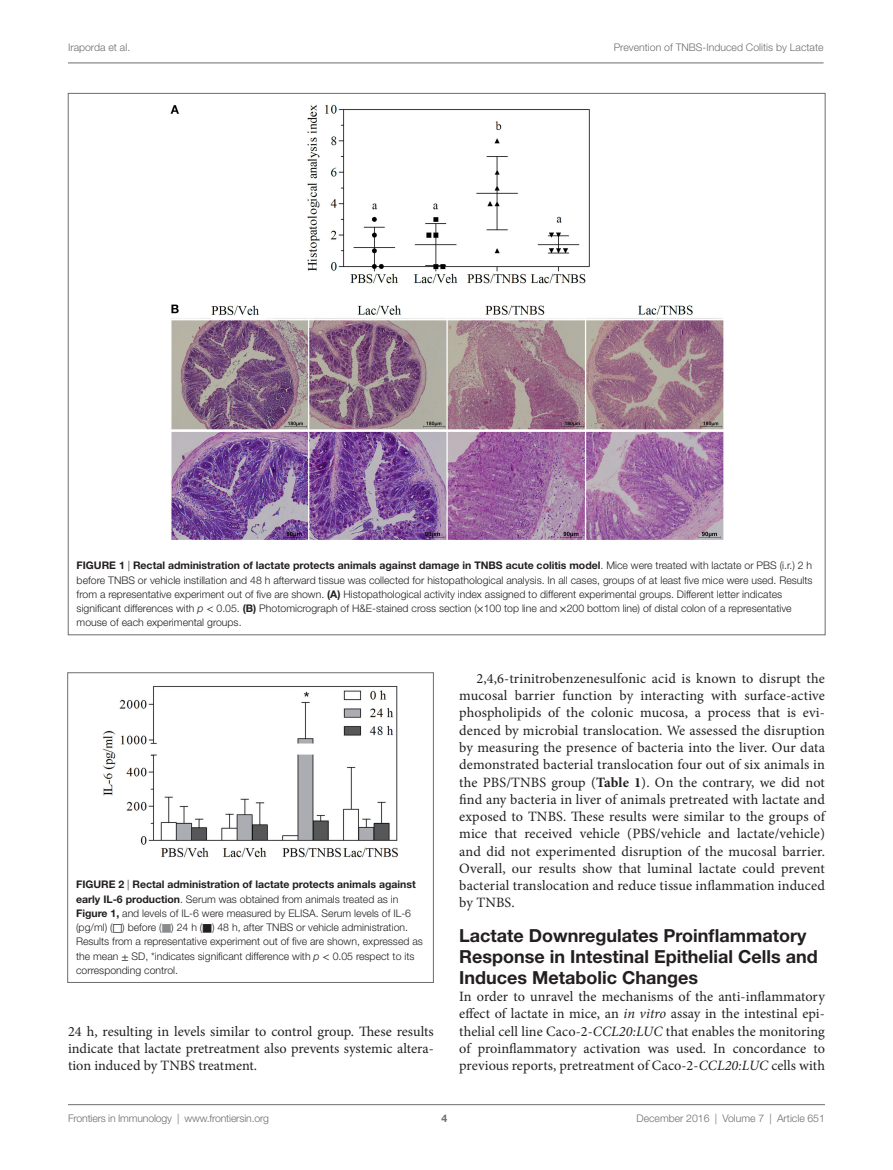
<style>
.page{position:relative;width:893px;height:1170px;background:#fff}
.page>*{position:absolute;margin:0;border:0;box-sizing:border-box;transform-origin:0 0}
.t1{font:700 18px/21px "Helvetica Neue LT Std";color:#231f20}
.t2{font:14.25px/17.2px "Minion Pro";letter-spacing:.005em;color:#231f20;text-align:justify}
.t3{font:300 10.5px/14.2px "Helvetica Neue LT Std";color:#231f20}
.t4{font:300 10.5px "Helvetica Neue LT Std";color:#6c6d70}
.t5{font:700 10.5px "Helvetica Neue LT Std";color:#6c6d70}
.s1{font-weight:700}
.s2{font-style:italic}
.s3{font-family:"STIX General";font-weight:400}
.s4{font-family:"STIX General";font-weight:400;color:#8a8c8f}
</style>
<div class="page">
<img style="left:103px;top:686px;width:296px;height:172px">
<div style="left:68px;top:672px;width:366px;height:310px;border:1px solid #6c6d70"></div>
<img style="left:170px;top:105px;width:553px;height:434px">
<hr style="left:68px;top:63px;width:756px;height:1px;background:#6c6d70">
<hr style="left:68px;top:1104px;width:757px;height:1px;background:#6c6d70">
<p class="t4" style="left:68px;top:41px;width:64px">Iraporda et al.</p>
<p class="t4" style="left:614px;top:41px;width:211px">Prevention of TNBS-Induced Colitis by Lactate</p>
<p class="t3" style="left:77px;top:558px;width:737px"><span class="s1">FIG URE 1</span> | <span class="s1">Rectal administration of lactate protects animals against damage in TNBS acute colitis model</span>. Mice were treated with lactate or PBS (i.r.) 2 h before TNBS or vehicle instillation and 48 h afterward tissue was collected for histopathological analysis. In all cases, groups of at least five mice were used. Results from a representative experiment out of five are shown. <span class="s1">(A)</span> Histopathological activity index assigned to different experimental groups. Different letter indicates significant differences with <span class="s2">p</span> <span class="s3">&lt;</span> 0.05. <span class="s1">(B)</span> Photomicrograph of H&amp;E-stained cross section (<span class="s3">×</span>100 top line and <span class="s3">×</span>200 bottom line) of distal colon of a representative mouse of each experimental groups.</p>
<p class="t3" style="left:76px;top:877px;width:348px"><span class="s1">FIG URE 2</span> | <span class="s1">Rectal administration of lactate protects animals against early IL-6 production</span>. Serum was obtained from animals treated as in <span class="s1">Figure 1,</span> and levels of IL-6 were measured by ELISA. Serum levels of IL-6 (pg/ml) (<span class="s3">□</span>) before (<span class="s4">■</span>) 24 h (<span class="s3">■</span>) 48 h, after TNBS or vehicle administration.<br>Results from a representative experiment out of five are shown, expressed as the mean <span class="s3">±</span> SD, *indicates significant difference with <span class="s2">p</span> <span class="s3">&lt;</span> 0.05 respect to its corresponding control.</p>
<p class="t2" style="left:68px;top:1022px;width:367px">24 h, resulting in levels similar to control group. These results indicate that lactate pretreatment also prevents systemic altera&shy;tion induced by TNBS treatment.</p>
<p class="t2" style="left:459px;top:669px;width:367px;text-indent:17px">2,4,6-trinitrobenzenesulfonic acid is known to disrupt the mucosal barrier function by interacting with surface-active phospholipids of the colonic mucosa, a process that is evi&shy;denced by microbial translocation. We assessed the disruption by measuring the presence of bacteria into the liver. Our data demonstrated bacterial translocation four out of six animals in the PBS/TNBS group (<span class="s1">Table 1</span>). On the contrary, we did not find any bacteria in liver of animals pretreated with lactate and exposed to TNBS. These results were similar to the groups of mice that received vehicle (PBS/vehicle and lactate/vehicle) and did not experimented disruption of the mucosal barrier.<br>Overall, our results show that luminal lactate could prevent bacterial translocation and reduce tissue inflammation induced by TNBS.</p>
<p class="t1" style="left:459px;top:924px;width:360px">Lactate Downregulates Proinflammatory<br>Response in Intestinal Epithelial Cells and<br>Induces Metabolic Changes</p>
<p class="t2" style="left:459px;top:987px;width:367px">In order to unravel the mechanisms of the anti-inflammatory effect of lactate in mice, an <span class="s2">in vitro</span> assay in the intestinal epi&shy;thelial cell line Caco-2-<span class="s2">CCL20:LUC</span> that enables the monitoring of proinflammatory activation was used. In concordance to previous reports, pretreatment of Caco-2-<span class="s2">CCL20:LUC</span> cells with</p>
<p class="t4" style="left:68px;top:1111px;width:203px">Frontiers in Immunology | www.frontiersin.org</p>
<p class="t4" style="left:636px;top:1111px;width:190px">December 2016 | Volume 7 | Article 651</p>
<p class="t5" style="left:441px;top:1111px;width:7px">4</p>
</div>
